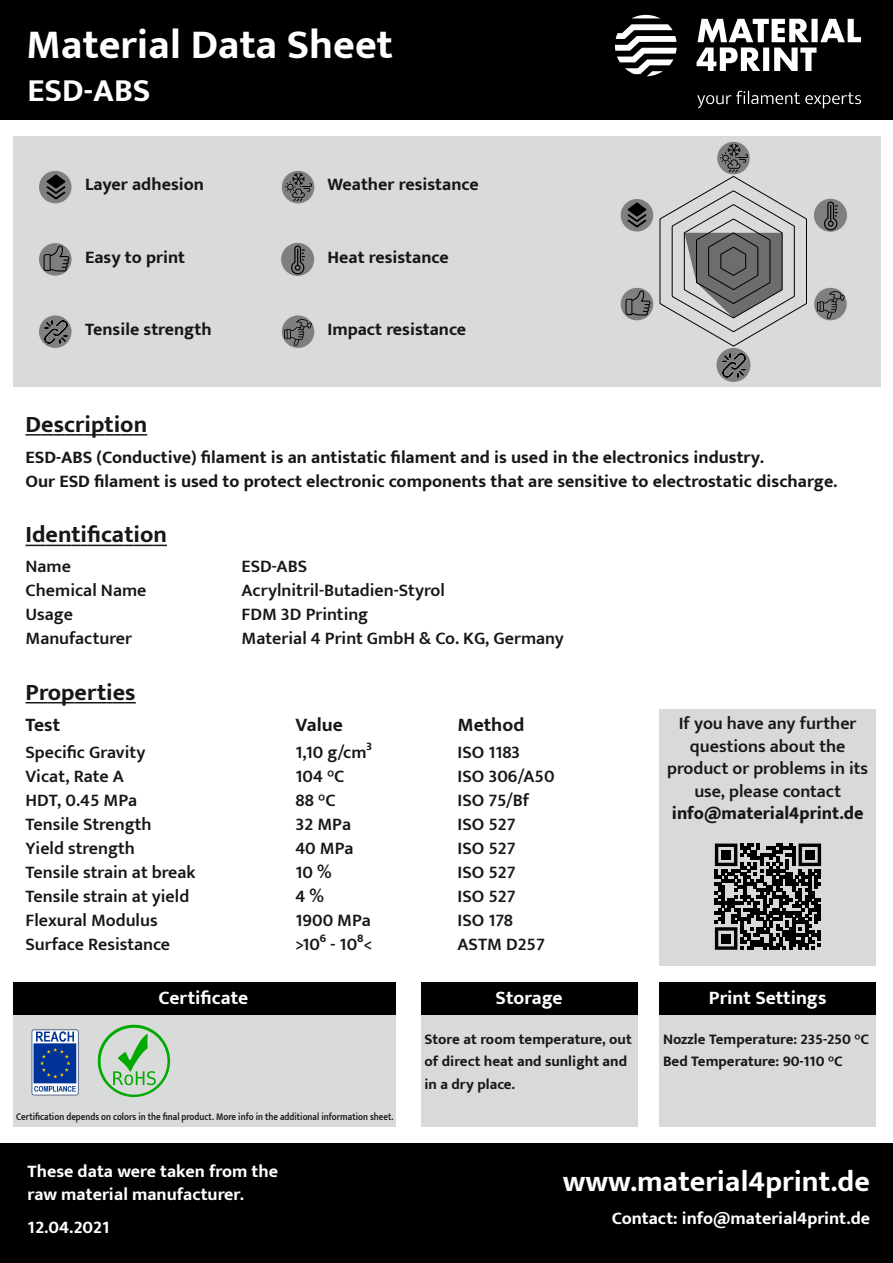
<style>
.page{position:relative;width:893px;height:1263px;background:#fff}
.page>*{position:absolute;margin:0;border:0;box-sizing:border-box;transform-origin:0 0}
.t1{font:700 42px "Mukta";color:#fff}
.t2{font:700 33px "Mukta";color:#fff}
.t3{font:700 30px "Mukta";color:#fff}
.t4{font:700 24px "Mukta";color:#171715}
.t5{font:700 19.5px "Mukta";color:#fff}
.t6{font:700 19.5px "Mukta";color:#171715}
.t7{font:600 18px/22.5px "Mukta";color:#171715;text-align:center}
.t8{font:700 18px/24px "Mukta";color:#171715}
.t9{font:700 18px/22.5px "Mukta";color:#fff}
.t10{font:800 18px "Mukta";color:#171715}
.t11{font:700 15px/22.5px "Mukta";color:#171715}
.t12{font:600 10.5px "Mukta";letter-spacing:.005em;color:#171715;scale:.85 1}
</style>
<div class="page">
<div style="left:0;top:0;width:893px;height:119px;background:#000"></div>
<div style="left:0;top:1144px;width:893px;height:119px;background:#000"></div>
<div style="left:13px;top:136px;width:867px;height:251px;background:#d9dada"></div>
<div style="left:13px;top:982px;width:382px;height:145px;background:#d9dada"></div>
<svg style="left:615px;top:15px;width:246px;height:93px"></svg>
<svg style="left:813px;top:198px;width:34px;height:34px"></svg>
<img style="left:816px;top:201px;width:29px;height:29px">
<div style="left:813px;top:198px;width:34px;height:34px;border:1px solid #d9d9d9;border-radius:50%"></div>
<svg style="left:716px;top:141px;width:34px;height:34px"></svg>
<img style="left:719px;top:144px;width:29px;height:28px">
<div style="left:716px;top:140px;width:35px;height:36px;border:2px solid #d9d9d9;border-radius:50%"></div>
<svg style="left:813px;top:287px;width:34px;height:34px"></svg>
<img style="left:816px;top:290px;width:29px;height:29px">
<div style="left:813px;top:286px;width:35px;height:36px;border:2px solid #d9d9d9;border-radius:50%"></div>
<svg style="left:620px;top:198px;width:34px;height:34px"></svg>
<img style="left:623px;top:201px;width:29px;height:29px">
<div style="left:619px;top:197px;width:36px;height:36px;border:2px solid #d9d9d9;border-radius:50%"></div>
<svg style="left:620px;top:287px;width:34px;height:34px"></svg>
<img style="left:625px;top:290px;width:26px;height:26px">
<div style="left:619px;top:286px;width:36px;height:36px;border:2px solid #d9d9d9;border-radius:50%"></div>
<div style="left:716px;top:348px;width:34px;height:34px;background:#7f7f7f;border-radius:50%"></div>
<img style="left:722px;top:354px;width:24px;height:23px">
<svg style="left:38px;top:170px;width:34px;height:34px"></svg>
<img style="left:41px;top:173px;width:29px;height:28px">
<div style="left:38px;top:169px;width:35px;height:36px;border:2px solid #d9d9d9;border-radius:50%"></div>
<svg style="left:38px;top:242px;width:34px;height:34px"></svg>
<img style="left:43px;top:245px;width:26px;height:26px">
<div style="left:38px;top:242px;width:35px;height:35px;border:2px solid #d9d9d9;border-radius:50%"></div>
<svg style="left:38px;top:315px;width:34px;height:34px"></svg>
<img style="left:44px;top:321px;width:24px;height:23px">
<div style="left:38px;top:314px;width:35px;height:35px;border:2px solid #d9d9d9;border-radius:50%"></div>
<svg style="left:281px;top:170px;width:34px;height:34px"></svg>
<img style="left:284px;top:173px;width:29px;height:28px">
<div style="left:280px;top:169px;width:36px;height:36px;border:2px solid #d9d9d9;border-radius:50%"></div>
<svg style="left:281px;top:242px;width:34px;height:34px"></svg>
<img style="left:284px;top:245px;width:28px;height:29px">
<div style="left:281px;top:242px;width:34px;height:34px;border:1px solid #d9d9d9;border-radius:50%"></div>
<svg style="left:281px;top:315px;width:34px;height:34px"></svg>
<img style="left:284px;top:318px;width:29px;height:28px">
<div style="left:280px;top:314px;width:36px;height:35px;border:2px solid #d9d9d9;border-radius:50%"></div>
<img style="left:31px;top:1029px;width:48px;height:67px">
<svg style="left:98px;top:1025px;width:72px;height:72px"></svg>
<div style="left:13px;top:982px;width:382px;height:33px;background:#000"></div>
<svg style="left:26px;top:434px;width:121px;height:2px"></svg>
<div style="left:421px;top:982px;width:217px;height:145px;background:#d9d9d9"></div>
<div style="left:659px;top:982px;width:217px;height:145px;background:#d9d9d9"></div>
<div style="left:421px;top:982px;width:217px;height:33px;background:#000"></div>
<div style="left:659px;top:982px;width:217px;height:33px;background:#000"></div>
<svg style="left:26px;top:545px;width:141px;height:1px"></svg>
<svg style="left:26px;top:702px;width:110px;height:1px"></svg>
<div style="left:659px;top:709px;width:217px;height:257px;background:#d9d9d9"></div>
<svg style="left:715px;top:843px;width:106px;height:107px"></svg>
<div style="left:721px;top:850px;width:10px;height:10px;background:#000"></div>
<div style="left:805px;top:850px;width:10px;height:10px;background:#000"></div>
<div style="left:721px;top:934px;width:10px;height:9px;background:#000"></div>
<svg style="left:660px;top:176px;width:147px;height:171px"></svg>
<h1 class="t1" style="left:26px;top:19px;width:368px">Material Data Sheet</h1>
<h2 class="t2" style="left:27px;top:70px;width:124px">ESD-ABS</h2>
<p class="t8" style="left:85px;top:172px;width:121px">Layer adhesion</p>
<p class="t8" style="left:327px;top:172px;width:153px">Weather resistance</p>
<p class="t8" style="left:85px;top:244px;width:101px">Easy to print</p>
<p class="t8" style="left:327px;top:244px;width:123px">Heat resistance</p>
<p class="t8" style="left:85px;top:317px;width:128px">Tensile strength</p>
<p class="t8" style="left:327px;top:317px;width:140px">Impact resistance</p>
<h3 class="t4" style="left:26px;top:409px;width:123px">Description</h3>
<p class="t8" style="left:26px;top:445px;width:813px">ESD-ABS (Conductive) filament is an antistatic filament and is used in the electronics industry.<br>Our ESD filament is used to protect electronic components that are sensitive to electrostatic discharge.</p>
<h3 class="t4" style="left:26px;top:520px;width:143px">Identification</h3>
<p class="t7" style="left:26px;top:554px;width:47px">Name</p>
<p class="t7" style="left:242px;top:554px;width:67px">ESD-ABS</p>
<p class="t7" style="left:26px;top:578px;width:123px">Chemical Name</p>
<p class="t7" style="left:242px;top:578px;width:205px">Acrylnitril-Butadien-Styrol</p>
<p class="t7" style="left:26px;top:602px;width:49px">Usage</p>
<p class="t7" style="left:242px;top:602px;width:128px">FDM 3D Printing</p>
<p class="t7" style="left:26px;top:626px;width:108px">Manufacturer</p>
<p class="t7" style="left:242px;top:626px;width:324px">Material 4 Print GmbH &amp; Co. KG, Germany</p>
<h3 class="t4" style="left:26px;top:677px;width:112px">Properties</h3>
<p class="t6" style="left:26px;top:713px;width:36px">Test</p>
<p class="t6" style="left:296px;top:713px;width:49px">Value</p>
<p class="t6" style="left:458px;top:713px;width:68px">Method</p>
<p class="t7" style="left:26px;top:740px;width:122px">Specific Gravity</p>
<p class="t7" style="left:296px;top:740px;width:78px">1,10 g/cm³</p>
<p class="t7" style="left:458px;top:740px;width:64px">ISO 1183</p>
<p class="t7" style="left:26px;top:764px;width:100px">Vicat, Rate A</p>
<p class="t7" style="left:296px;top:764px;width:50px">104 °C</p>
<p class="t7" style="left:458px;top:764px;width:99px">ISO 306/A50</p>
<p class="t7" style="left:26px;top:788px;width:113px">HDT, 0.45 MPa</p>
<p class="t7" style="left:296px;top:788px;width:42px">88 °C</p>
<p class="t7" style="left:458px;top:788px;width:73px">ISO 75/Bf</p>
<p class="t7" style="left:26px;top:812px;width:128px">Tensile Strength</p>
<p class="t7" style="left:296px;top:812px;width:57px">32 MPa</p>
<p class="t7" style="left:458px;top:812px;width:60px">ISO 527</p>
<p class="t7" style="left:26px;top:836px;width:111px">Yield strength</p>
<p class="t7" style="left:296px;top:836px;width:60px">40 MPa</p>
<p class="t7" style="left:458px;top:836px;width:60px">ISO 527</p>
<p class="t7" style="left:26px;top:860px;width:172px">Tensile strain at break</p>
<p class="t7" style="left:296px;top:860px;width:38px">10 %</p>
<p class="t7" style="left:458px;top:860px;width:60px">ISO 527</p>
<p class="t7" style="left:26px;top:884px;width:165px">Tensile strain at yield</p>
<p class="t7" style="left:296px;top:884px;width:30px">4%</p>
<p class="t7" style="left:458px;top:884px;width:60px">ISO 527</p>
<p class="t7" style="left:26px;top:908px;width:134px">Flexural Modulus</p>
<p class="t7" style="left:296px;top:908px;width:77px">1900 MPa</p>
<p class="t7" style="left:458px;top:908px;width:57px">ISO 178</p>
<p class="t7" style="left:26px;top:932px;width:146px">Surface Resistance</p>
<p class="t7" style="left:296px;top:932px;width:78px">&gt;10⁶ - 10⁸&lt;</p>
<p class="t7" style="left:458px;top:932px;width:89px">ASTM D257</p>
<p class="t7" style="left:667px;top:712px;width:202px">If you have any further questions about the product or problems in its use, please contact</p>
<p class="t10" style="left:672px;top:802px;width:193px">info@material4print.de</p>
<p class="t5" style="left:159px;top:986px;width:91px">Certificate</p>
<p class="t12" style="left:16px;top:1110px;width:445px">Certification depends on colors in the final product. More info in the additional information sheet.</p>
<p class="t9" style="left:28px;top:1159px;width:252px">These data were taken from the raw material manufacturer.</p>
<p class="t9" style="left:28px;top:1215px;width:83px">12.04.2021</p>
<p class="t5" style="left:496px;top:986px;width:69px">Storage</p>
<p class="t5" style="left:709px;top:986px;width:119px">Print Settings</p>
<p class="t11" style="left:424px;top:1027px;width:209px">Store at room temperature, out of direct heat and sunlight and in a dry place.</p>
<p class="t11" style="left:663px;top:1027px;width:208px">Nozzle Temperature: 235-250 °C<br>Bed Temperature: 90-110 °C</p>
<h3 class="t3" style="left:563px;top:1163px;width:309px">www.material4print.de</h3>
<p class="t9" style="left:612px;top:1206px;width:260px">Contact: info@material4print.de</p>
</div>
